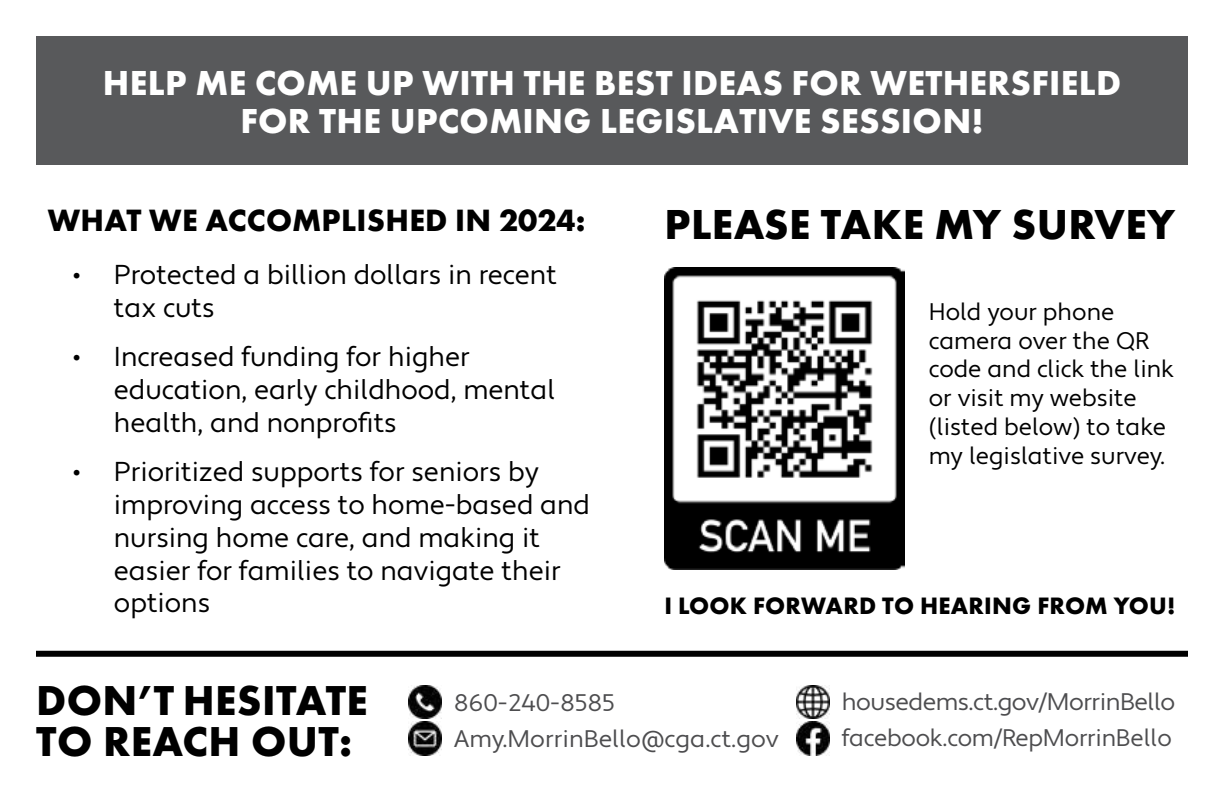
<style>
.page{position:relative;width:1224px;height:792px;background:#fff}
.page>*{position:absolute;margin:0;border:0;box-sizing:border-box;transform-origin:0 0}
.t1{font:700 43.6px "Futura PT";letter-spacing:.01em;color:#000}
.t2{font:700 43.4px/41.2px "Futura PT";letter-spacing:.01em;color:#000}
.t3{font:700 36px/38px "Futura PT";letter-spacing:.01em;color:#fff;text-align:center}
.t4{font:700 32px "Futura PT";letter-spacing:.01em;color:#000}
.t5{font:27.4px/32.8px "Apertura";color:#000}
.t6{font:700 24.6px "Futura PT";letter-spacing:.01em;color:#000}
.t7{font:24px/28.8px "Apertura";color:#000}
.t8{font:24px/36px "Apertura";letter-spacing:-.01em;color:#4d4d4f}
</style>
<div class="page">
<div style="left:36px;top:36px;width:1152px;height:128px;background:#58595b"></div>
<img style="left:408px;top:685px;width:34px;height:33px">
<img style="left:408px;top:722px;width:34px;height:33px">
<img style="left:796px;top:722px;width:33px;height:33px">
<img style="left:796px;top:685px;width:33px;height:33px">
<div style="left:36px;top:651px;width:1152px;height:6px;background:#000"></div>
<img style="left:664px;top:268px;width:241px;height:301px">
<h3 class="t3" style="left:103px;top:63px;width:1020px">HELP ME COME UP WITH THE BEST IDEAS FOR WETHERSFIELD<br>FOR THE UPCOMING LEGISLATIVE SESSION!</h3>
<p class="t4" style="left:48px;top:199px;width:539px">WHAT WE ACCOMPLISHED IN 2024:</p>
<p class="t5" style="left:114px;top:260px;width:444px;text-indent:-41px">• Protected a billion dollars in recent tax cuts</p>
<p class="t5" style="left:114px;top:342px;width:443px;text-indent:-41px">• Increased funding for higher education, early childhood, mental health, and nonprofits</p>
<p class="t5" style="left:114px;top:456px;width:478px;text-indent:-41px">• Prioritized supports for seniors by improving access to home-based and nursing home care, and making it easier for families to navigate their options</p>
<h1 class="t1" style="left:665px;top:197px;width:512px">PLEASE TAKE MY SURVEY</h1>
<p class="t7" style="left:929px;top:298px;width:247px">Hold your phone camera over the QR code and click the link or visit my website (listed below) to take my legislative survey.</p>
<p class="t6" style="left:665px;top:590px;width:513px">I LOOK FORWARD TO HEARING FROM YOU!</p>
<h2 class="t2" style="left:36px;top:679px;width:333px">DON’T HESITATE<br>TO REACH OUT:</h2>
<p class="t8" style="left:454px;top:686px;width:327px">860-240-8585<br>Amy.MorrinBello@cga.ct.gov</p>
<p class="t8" style="left:842px;top:685px;width:335px">housedems.ct.gov/MorrinBello facebook.com/RepMorrinBello</p>
</div>
